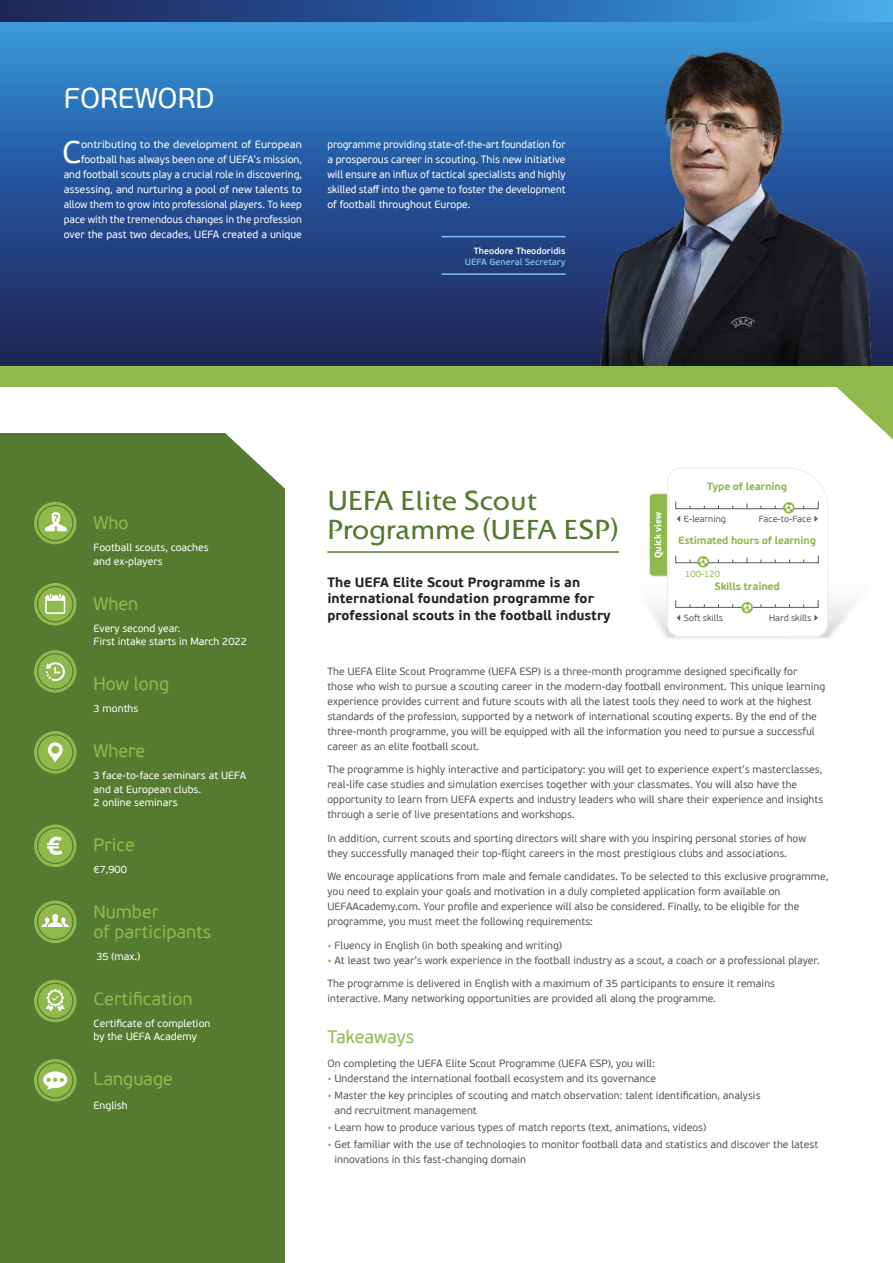
<style>
.page{position:relative;width:893px;height:1263px;background:#fff}
.page>*{position:absolute;margin:0;border:0;box-sizing:border-box;transform-origin:0 0}
.C-H4{font:31.95px "PF Beau Sans Pro";color:#fff}
.B-H1{font:28.5px/28.5px "UEFA Colosseum";color:#547b2f}
.C-H1{font:28.5px "PF Beau Sans Pro";color:#fff}
.A-H3{font:18px/19.5px "PF Beau Sans Pro";color:#90b94d}
.C-H3{font:18px "PF Beau Sans Pro";color:#90b94d}
.C-H2{font:700 13.5px/16.5px "PF Beau Sans Pro";color:#222221}
.C-H4-2{font:10.5px/15px "PF Beau Sans Pro";color:#585857}
.C-H4-3{font:10.5px/15px "PF Beau Sans Pro";color:#fff;text-align:right;scale:1.05 1}
.C-H4-4{font:10.5px/15px "PF Beau Sans Pro";color:#fff;text-align:justify;scale:.96 1}
.A-H4_white{font:10.5px/13.5px "PF Beau Sans Pro";color:#fff}
.A-H4{font:10.5px/13.5px "PF Beau Sans Pro";color:#fff}
.A-H4-2{font:700 10.5px "PF Beau Sans Pro";letter-spacing:-.02em;color:#90b94d}
.C-H4_white{font:10.5px "PF Beau Sans Pro";color:#fff}
.A-H4-3{font:9px "PF Beau Sans Pro";color:#585857}
.t1{font:600 9px/10.5px "PF Beau Sans Pro";color:#77bfee;text-align:right}
.A-H4-4{font:700 9px "PF Beau Sans Pro";color:#fff}
.A-H4-5{font:9px "PF Beau Sans Pro";color:#90b94d}
.s1{color:#fff}
.s2{color:#90b94d}
</style>
<div class="page">
<div style="left:0;top:365px;width:893px;height:22px;background:#90b94d"></div>
<div style="left:0;top:0;width:893px;height:365px;background:linear-gradient(to bottom,#3699e3,#1b1b53)"></div>
<div style="left:0;top:0;width:893px;height:21px;background:linear-gradient(to right,#181b56,#3ea5ea)"></div>
<svg style="left:836px;top:387px;width:57px;height:52px"></svg>
<div style="left:0;top:434px;width:285px;height:829px;background:#547b2f"></div>
<svg style="left:225px;top:433px;width:60px;height:56px"></svg>
<hr style="left:441px;top:236px;width:125px;height:1px;background:#77bfee">
<hr style="left:441px;top:273px;width:125px;height:2px;background:#77bfee">
<hr style="left:327px;top:551px;width:292px;height:2px;background:#547b2f">
<svg style="left:34px;top:980px;width:43px;height:42px"></svg>
<svg style="left:34px;top:731px;width:43px;height:43px"></svg>
<svg style="left:34px;top:650px;width:43px;height:43px"></svg>
<svg style="left:34px;top:583px;width:43px;height:42px"></svg>
<svg style="left:34px;top:502px;width:43px;height:42px"></svg>
<svg style="left:34px;top:900px;width:43px;height:43px"></svg>
<svg style="left:34px;top:824px;width:43px;height:43px"></svg>
<svg style="left:34px;top:1059px;width:43px;height:42px"></svg>
<svg style="left:615px;top:468px;width:240px;height:171px"></svg>
<img style="left:578px;top:43px;width:315px;height:322px">
<p class="C-H1" style="left:64px;top:81px;width:152px">FOREWORD</p>
<p class="C-H4" style="left:62px;top:133px;width:21px">C</p>
<p class="C-H4-3" style="left:64px;top:137px;width:228px">ontributing to the development of European football has always been one of UEFA’s mission, and football scouts play a crucial role in discovering, assessing, and nurturing a pool of new talents to allow them to grow into professional players. To keep pace with the tremendous changes in the profession over the past two decades, UEFA created a unique</p>
<p class="C-H4-4" style="left:327px;top:137px;width:250px">programme providing state-of-the-art foundation for a prosperous career in scouting. This new initiative will ensure an influx of tactical specialists and highly skilled staff into the game to foster the development of football throughout Europe.</p>
<p class="t1" style="left:465px;top:246px;width:102px"><span class="s1">Theodore Theodoridis<br></span>UEFA General Secretary</p>
<p class="C-H3" style="left:94px;top:513px;width:37px">Who</p>
<p class="A-H4_white" style="left:94px;top:541px;width:117px">Football scouts, coaches and ex-players</p>
<p class="A-H3" style="left:94px;top:594px;width:46px">When</p>
<p class="A-H4_white" style="left:94px;top:621px;width:155px">Every second year.<br>First intake starts in March 2022</p>
<p class="A-H3" style="left:94px;top:675px;width:77px">How long</p>
<p class="A-H4_white" style="left:94px;top:702px;width:46px">3 months</p>
<p class="A-H3" style="left:94px;top:742px;width:53px">Where</p>
<p class="A-H4" style="left:94px;top:769px;width:154px">3 face-to-face seminars at UEFA and at European clubs.<br>2 online seminars</p>
<p class="A-H3" style="left:94px;top:836px;width:43px">Price</p>
<p class="A-H4_white" style="left:94px;top:863px;width:35px">€7,900</p>
<p class="A-H3" style="left:94px;top:903px;width:119px">Number<br>of participants</p>
<p class="A-H4_white" style="left:96px;top:950px;width:45px">35 (max.)</p>
<p class="A-H3" style="left:94px;top:989px;width:100px">Certification</p>
<p class="A-H4_white" style="left:94px;top:1017px;width:118px">Certificate of completion by the UEFA Academy</p>
<p class="C-H3" style="left:94px;top:1069px;width:81px">Language</p>
<p class="C-H4_white" style="left:94px;top:1099px;width:36px">English</p>
<p class="B-H1" style="left:327px;top:487px;width:293px">UEFA Elite Scout<br>Programme (UEFA ESP)</p>
<p class="C-H2" style="left:327px;top:574px;width:285px">The UEFA Elite Scout Programme is an international foundation programme for professional scouts in the football industry</p>
<p class="A-H4-4" style="left:652px;top:558px;width:49px;rotate:-90deg">Quick view</p>
<p class="A-H4-2" style="left:707px;top:480px;width:81px">Type of learning</p>
<p class="A-H4-3" style="left:676px;top:514px;width:51px">◀ E-learning</p>
<p class="A-H4-3" style="left:759px;top:514px;width:62px">Face-to-Face ▶</p>
<p class="A-H4-2" style="left:678px;top:534px;width:139px">Estimated hours of learning</p>
<p class="A-H4-5" style="left:685px;top:569px;width:37px">100-120</p>
<p class="A-H4-2" style="left:715px;top:579px;width:67px">Skills trained</p>
<p class="A-H4-3" style="left:676px;top:613px;width:48px">◀ Soft skills</p>
<p class="A-H4-3" style="left:769px;top:613px;width:51px">Hard skills ▶</p>
<p class="C-H4-2" style="left:327px;top:664px;width:499px">The UEFA Elite Scout Programme (UEFA ESP) is a three-month programme designed specifically for those who wish to pursue a scouting career in the modern-day football environment. This unique learning experience provides current and future scouts with all the latest tools they need to work at the highest standards of the profession, supported by a network of international scouting experts. By the end of the three-month programme, you will be equipped with all the information you need to pursue a successful career as an elite football scout.</p>
<p class="C-H4-2" style="left:327px;top:762px;width:497px">The programme is highly interactive and participatory: you will get to experience expert’s masterclasses, real-life case studies and simulation exercises together with your classmates. You will also have the opportunity to learn from UEFA experts and industry leaders who will share their experience and insights through a serie of live presentations and workshops.</p>
<p class="C-H4-2" style="left:327px;top:831px;width:480px">In addition, current scouts and sporting directors will share with you inspiring personal stories of how they successfully managed their top-flight careers in the most prestigious clubs and associations.</p>
<p class="C-H4-2" style="left:327px;top:869px;width:502px">We encourage applications from male and female candidates. To be selected to this exclusive programme, you need to explain your goals and motivation in a duly completed application form available on UEFAAcademy.com. Your profile and experience will also be considered. Finally, to be eligible for the programme, you must meet the following requirements:</p>
<p class="C-H4-2" style="left:327px;top:938px;width:236px"><span class="s2">•</span> Fluency in English (in both speaking and writing)</p>
<p class="C-H4-2" style="left:327px;top:953px;width:494px"><span class="s2">•</span> At least two year’s work experience in the football industry as a scout, a coach or a professional player.</p>
<p class="C-H4-2" style="left:327px;top:976px;width:449px">The programme is delivered in English with a maximum of 35 participants to ensure it remains interactive. Many networking opportunities are provided all along the programme.</p>
<p class="C-H3" style="left:327px;top:1026px;width:88px">Takeaways</p>
<p class="C-H4-2" style="left:327px;top:1056px;width:329px">On completing the UEFA Elite Scout Programme (UEFA ESP), you will:</p>
<p class="C-H4-2" style="left:327px;top:1071px;width:330px"><span class="s2">•</span> Understand the international football ecosystem and its governance</p>
<p class="C-H4-2" style="left:334px;top:1088px;width:428px;text-indent:-7px"><span class="s2">•</span> Master the key principles of scouting and match observation: talent identification, analysis and recruitment management</p>
<p class="C-H4-2" style="left:327px;top:1120px;width:380px"><span class="s2">•</span> Learn how to produce various types of match reports (text, animations, videos)</p>
<p class="C-H4-2" style="left:334px;top:1137px;width:485px;text-indent:-7px"><span class="s2">•</span> Get familiar with the use of technologies to monitor football data and statistics and discover the latest innovations in this fast-changing domain</p>
</div>
